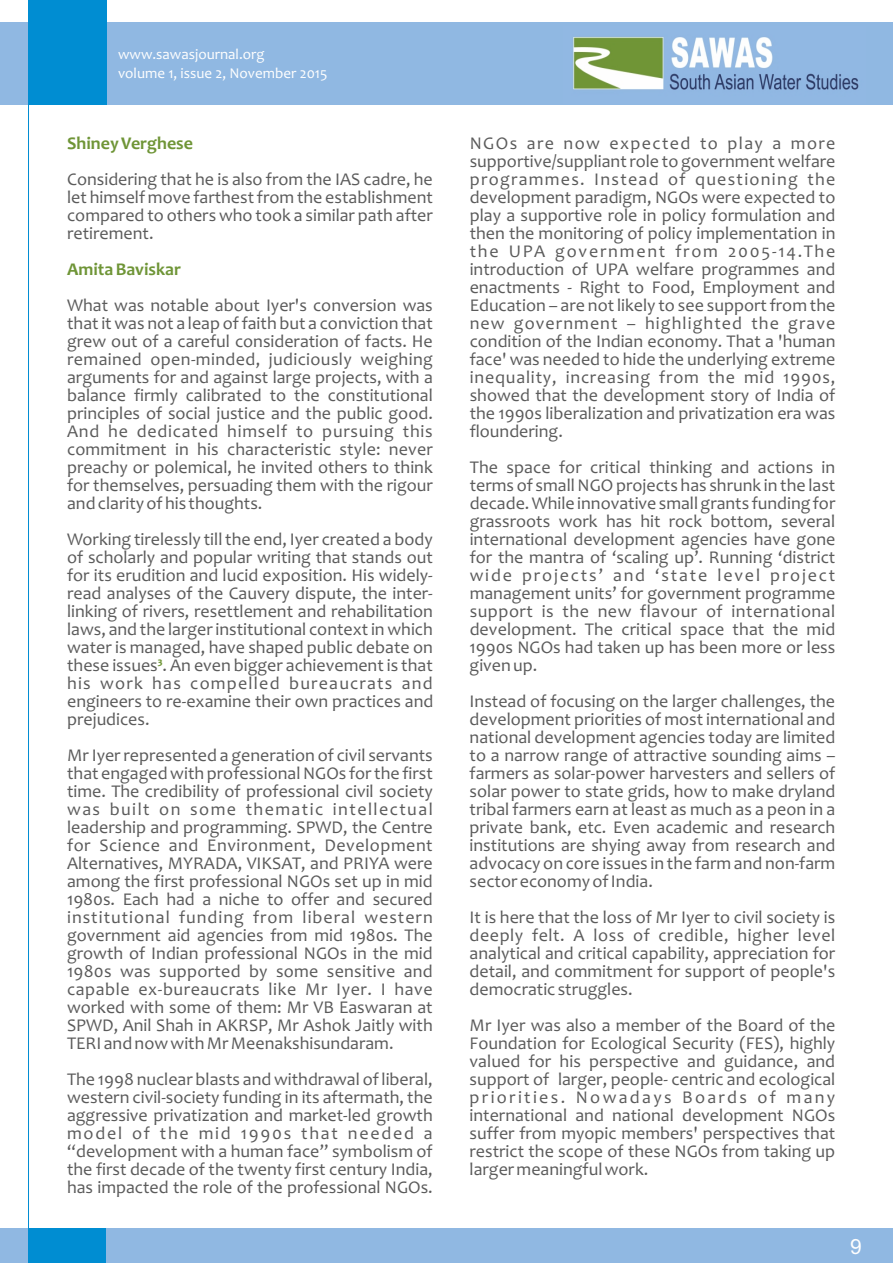
<style>
.page{position:relative;width:893px;height:1263px;background:#fff}
.page>*{position:absolute;margin:0;border:0;box-sizing:border-box;transform-origin:0 0}
.t1{font:21px "Arial";color:#fefefe}
.t2{font:18px/18px "Candara";color:#5b5b5b;text-align:justify}
.t3{font:700 18px "Candara";color:#6f9537}
.t4{font:15px/18.3px "Candara";color:#fefefe}
.s1{font-weight:700;color:#6f9537}
</style>
<div class="page">
<div style="left:0;top:23px;width:893px;height:82px;background:#90b8e2"></div>
<div style="left:0;top:1229px;width:893px;height:34px;background:#90b8e2"></div>
<div style="left:28px;top:0;width:78px;height:105px;background:#008dd2"></div>
<div style="left:28px;top:1229px;width:78px;height:34px;background:#008dd2"></div>
<img style="left:573px;top:37px;width:286px;height:53px">
<hr style="left:28px;top:105px;width:1px;height:1124px;background:#008dd2">
<p class="t4" style="left:118px;top:47px;width:211px">www.sawasjournal.org<br>volume 1, issue 2, November 2015</p>
<p class="t3" style="left:67px;top:136px;width:127px">Shiney Verghese</p>
<p class="t2" style="left:67px;top:172px;width:367px">Considering that he is also from the IAS cadre, he let himself move farthest from the establishment compared to others who took a similar path after retirement.</p>
<p class="t3" style="left:67px;top:262px;width:115px">Amita Baviskar</p>
<p class="t2" style="left:67px;top:298px;width:367px">What was notable about Iyer's conversion was that it was not a leap of faith but a conviction that grew out of a careful consideration of facts. He remained open-minded, judiciously weighing arguments for and against large projects, with a balance firmly calibrated to the constitutional principles of social justice and the public good.<br>And he dedicated himself to pursuing this commitment in his characteristic style: never preachy or polemical, he invited others to think for themselves, persuading them with the rigour and clarity of his thoughts.</p>
<p class="t2" style="left:67px;top:532px;width:368px">Working tirelessly till the end, Iyer created a body of scholarly and popular writing that stands out for its erudition and lucid exposition. His widely&shy;read analyses of the Cauvery dispute, the inter&shy;linking of rivers, resettlement and rehabilitation laws, and the larger institutional context in which water is managed, have shaped public debate on these issues<span class="s1">³</span>. An even bigger achievement is that his work has compelled bureaucrats and engineers to re-examine their own practices and prejudices.</p>
<p class="t2" style="left:67px;top:748px;width:367px">Mr Iyer represented a generation of civil servants that engaged with professional NGOs for the first time. The credibility of professional civil society was built on some thematic intellectual leadership and programming. SPWD, the Centre for Science and Environment, Development Alternatives, MYRADA, VIKSAT, and PRIYA were among the first professional NGOs set up in mid 1980s. Each had a niche to offer and secured institutional funding from liberal western government aid agencies from mid 1980s. The growth of Indian professional NGOs in the mid 1980s was supported by some sensitive and capable ex-bureaucrats like Mr Iyer. I have worked with some of them: Mr VB Easwaran at SPWD, Anil Shah in AKRSP, Mr Ashok Jaitly with TERI and now with Mr Meenakshisundaram.</p>
<p class="t2" style="left:67px;top:1072px;width:367px">The 1998 nuclear blasts and withdrawal of liberal, western civil-society funding in its aftermath, the aggressive privatization and market-led growth model of the mid 1990s that needed a “development with a human face” symbolism of the first decade of the twenty first century India, has impacted the role of the professional NGOs.</p>
<p class="t2" style="left:470px;top:136px;width:367px">NGOs are now expected to play a more supportive/suppliant role to government welfare programmes. Instead of questioning the development paradigm, NGOs were expected to play a supportive role in policy formulation and then the monitoring of policy implementation in the UPA government from 2005-14.The introduction of UPA welfare programmes and enactments - Right to Food, Employment and Education – are not likely to see support from the new government – highlighted the grave condition of the Indian economy. That a 'human face' was needed to hide the underlying extreme inequality, increasing from the mid 1990s, showed that the development story of India of the 1990s liberalization and privatization era was floundering.</p>
<p class="t2" style="left:470px;top:460px;width:367px">The space for critical thinking and actions in terms of small NGO projects has shrunk in the last decade. While innovative small grants funding for grassroots work has hit rock bottom, several international development agencies have gone for the mantra of ‘scaling up’. Running ‘district wide projects’ and ‘state level project management units’ for government programme support is the new flavour of international development. The critical space that the mid 1990s NGOs had taken up has been more or less given up.</p>
<p class="t2" style="left:470px;top:694px;width:367px">Instead of focusing on the larger challenges, the development priorities of most international and national development agencies today are limited to a narrow range of attractive sounding aims – farmers as solar-power harvesters and sellers of solar power to state grids, how to make dryland tribal farmers earn at least as much as a peon in a private bank, etc. Even academic and research institutions are shying away from research and advocacy on core issues in the farm and non-farm sector economy of India.</p>
<p class="t2" style="left:470px;top:910px;width:367px">It is here that the loss of Mr Iyer to civil society is deeply felt. A loss of credible, higher level analytical and critical capability, appreciation for detail, and commitment for support of people's democratic struggles.</p>
<p class="t2" style="left:470px;top:1018px;width:367px">Mr Iyer was also a member of the Board of the Foundation for Ecological Security (FES), highly valued for his perspective and guidance, and support of larger, people- centric and ecological priorities. Nowadays Boards of many international and national development NGOs suffer from myopic members' perspectives that restrict the scope of these NGOs from taking up larger meaningful work.</p>
<p class="t1" style="left:850px;top:1239px;width:13px">9</p>
</div>
